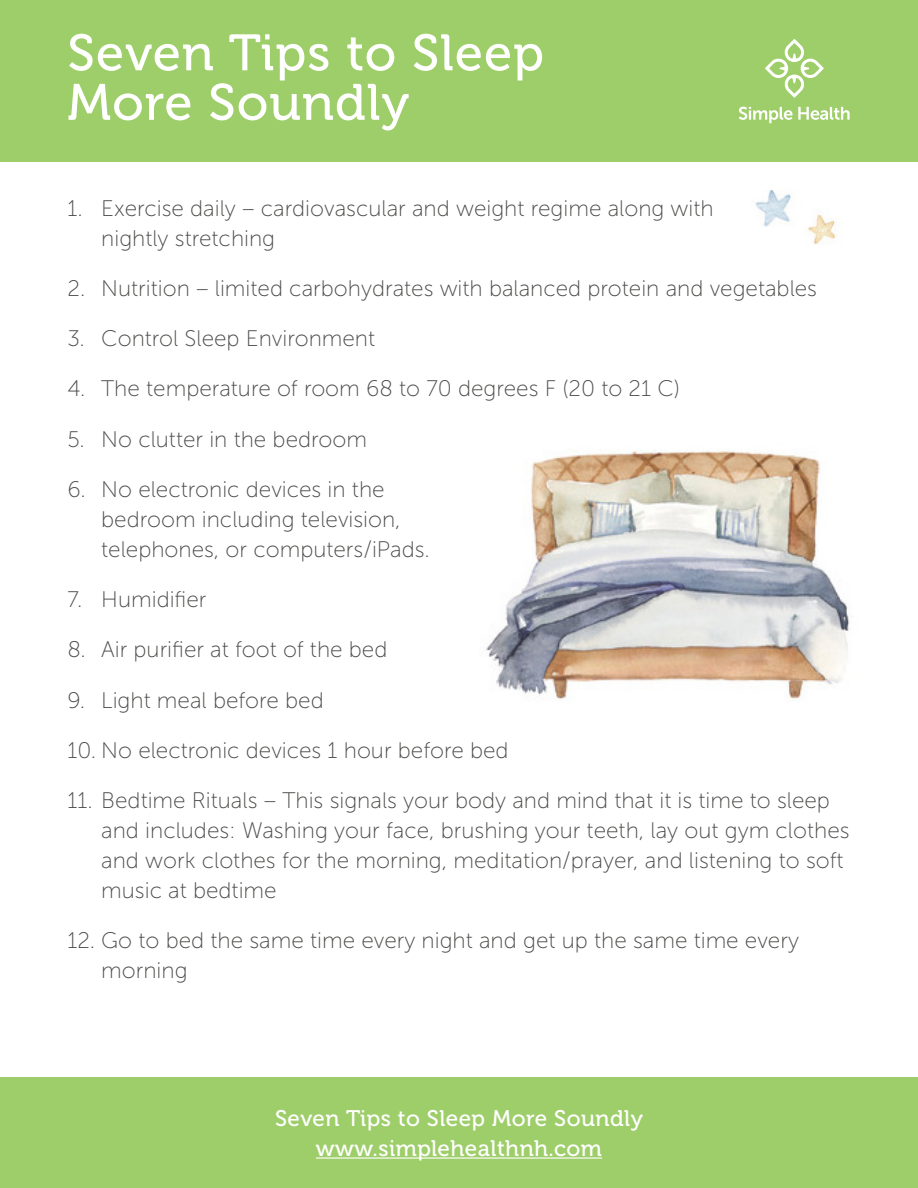
<style>
.page{position:relative;width:918px;height:1188px;background:#fff}
.page>*{position:absolute;margin:0;border:0;box-sizing:border-box;transform-origin:0 0}
.t1{font:51px/49.5px "Museo 500";letter-spacing:.02em;color:#fff}
.t2{font:22.5px/30px "Museo Sans 100";color:#4b4a48}
.t3{font:22.5px/30px "Museo 500";letter-spacing:.02em;color:#fff;text-align:center}
</style>
<div class="page">
<img style="left:486px;top:450px;width:364px;height:250px">
<div style="left:0;top:1078px;width:918px;height:110px;background:#9ece69"></div>
<hr style="left:316px;top:1157px;width:286px;height:2px;background:#fff">
<div style="left:0;top:0;width:918px;height:162px;background:#9ece69"></div>
<svg style="left:739px;top:107px;width:111px;height:16px"></svg>
<svg style="left:765px;top:39px;width:59px;height:59px"></svg>
<img style="left:755px;top:190px;width:82px;height:55px">
<h1 class="t1" style="left:68px;top:29px;width:478px">Seven Tips to Sleep<br>More Soundly</h1>
<p class="t2" style="left:101px;top:193px;width:614px;text-indent:-34px">1. Exercise daily – cardiovascular and weight regime along with nightly stretching</p>
<p class="t2" style="left:68px;top:273px;width:751px">2. Nutrition – limited carbohydrates with balanced protein and vegetables</p>
<p class="t2" style="left:68px;top:324px;width:309px">3. Control Sleep Environment</p>
<p class="t2" style="left:68px;top:374px;width:614px">4. The temperature of room 68 to 70 degrees F (20 to 21 C)</p>
<p class="t2" style="left:68px;top:424px;width:301px">5. No clutter in the bedroom</p>
<p class="t2" style="left:101px;top:474px;width:330px;text-indent:-34px">6. No electronic devices in the bedroom including television, telephones, or computers/iPads.</p>
<p class="t2" style="left:68px;top:585px;width:140px">7. Humidifier</p>
<p class="t2" style="left:68px;top:635px;width:321px">8. Air purifier at foot of the bed</p>
<p class="t2" style="left:68px;top:685px;width:258px">9. Light meal before bed</p>
<p class="t2" style="left:68px;top:735px;width:443px">10. No electronic devices 1 hour before bed</p>
<p class="t2" style="left:101px;top:786px;width:750px;text-indent:-34px">11. Bedtime Rituals – This signals your body and mind that it is time to sleep and includes: Washing your face, brushing your teeth, lay out gym clothes and work clothes for the morning, meditation/prayer, and listening to soft music at bedtime</p>
<p class="t2" style="left:101px;top:926px;width:699px;text-indent:-34px">12. Go to bed the same time every night and get up the same time every morning</p>
<p class="t3" style="left:275px;top:1103px;width:369px">Seven Tips to Sleep More Soundly www.simplehealthnh.com</p>
</div>
